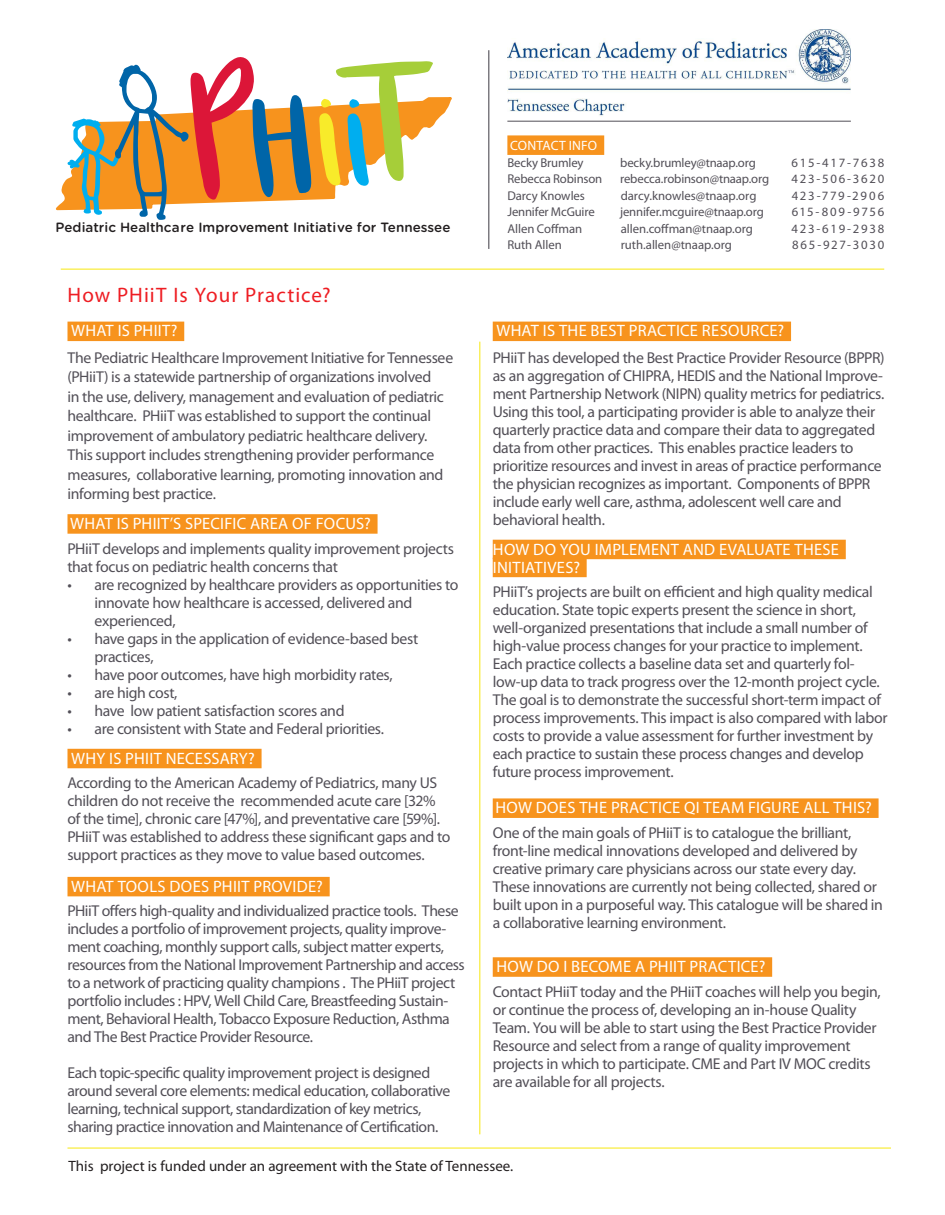
<style>
.page{position:relative;width:945px;height:1215px;background:#fff}
.page>*{position:absolute;margin:0;border:0;box-sizing:border-box;transform-origin:0 0}
.t1{font:21px "Myriad Pro";letter-spacing:.05em;color:#ee1d23}
.t2{font:16.5px "Myriad Pro";letter-spacing:.02em;color:#fff}
.MW_Body_Text{font:15.75px/18px "Myriad Pro";letter-spacing:-.025em;color:#524f57}
.MW_Sidebar_Text{font:15px "Myriad Pro";color:#231f20}
.t3{font:500 13.5px "Gotham Rounded";color:#231f20}
.t4{font:13.5px "Myriad Pro";letter-spacing:.015em;color:#fff}
.MW_Body_Text-2{font:12.75px "Myriad Pro";letter-spacing:-.005em;color:#524f57}
.MW_Body_Text-3{font:12.75px "Myriad Pro";letter-spacing:.14em;color:#524f57}
.MW_Body_Text-4{font:12.75px "Myriad Pro";letter-spacing:.125em;color:#524f57}
.MW_Body_Text-5{font:12.75px "Myriad Pro";letter-spacing:.13em;color:#524f57}
</style>
<div class="page">
<hr style="left:488px;top:50px;width:1px;height:199px;background:#524f57">
<hr style="left:61px;top:269px;width:823px;height:1px;background:#f8eb2a">
<hr style="left:68px;top:1148px;width:823px;height:1px;background:#f8eb2a">
<div style="left:68px;top:322px;width:116px;height:19px;background:#f7931d"></div>
<div style="left:68px;top:514px;width:310px;height:20px;background:#f7931d"></div>
<div style="left:68px;top:749px;width:194px;height:19px;background:#f7931d"></div>
<div style="left:68px;top:877px;width:262px;height:19px;background:#f7931d"></div>
<div style="left:493px;top:322px;width:298px;height:19px;background:#f7931d"></div>
<div style="left:493px;top:540px;width:353px;height:19px;background:#f7931d"></div>
<div style="left:493px;top:558px;width:94px;height:19px;background:#f7931d"></div>
<div style="left:493px;top:798px;width:386px;height:20px;background:#f7931d"></div>
<div style="left:493px;top:957px;width:279px;height:20px;background:#f7931d"></div>
<hr style="left:479px;top:342px;width:1px;height:792px;background:#f8eb2a">
<img style="left:507px;top:29px;width:344px;height:88px">
<div style="left:507px;top:135px;width:97px;height:20px;background:#f7931d"></div>
<hr style="left:507px;top:121px;width:344px;height:1px;background:#524f57">
<svg style="left:57px;top:57px;width:394px;height:163px"></svg>
<p class="t3" style="left:56px;top:217px;width:396px">Pediatric Healthcare Improvement Initiative for Tennessee</p>
<p class="t1" style="left:68px;top:284px;width:265px">How PHiiT Is Your Practice?</p>
<p class="t2" style="left:71px;top:322px;width:108px">WHAT IS PHIIT?</p>
<p class="MW_Body_Text" style="left:68px;top:348px;width:387px;line-height:19.5px">The Pediatric Healthcare Improvement Initiative for Tennessee (PHiiT) is a statewide partnership of organizations involved<br>in the use, delivery, management and evaluation of pediatric healthcare. PHiiT was established to support the continual improvement of ambulatory pediatric healthcare delivery.<br>This support includes strengthening provider performance measures, collaborative learning, promoting innovation and informing best practice.</p>
<p class="t2" style="left:70px;top:515px;width:302px">WHAT IS PHIIT’S SPECIFIC AREA OF FOCUS?</p>
<p class="MW_Body_Text" style="left:68px;top:540px;width:388px">PHiiT develops and implements quality improvement projects that focus on pediatric health concerns that</p>
<p class="MW_Body_Text" style="left:94px;top:576px;width:365px;text-indent:-27px">• are recognized by healthcare providers as opportunities to innovate how healthcare is accessed, delivered and experienced,</p>
<p class="MW_Body_Text" style="left:94px;top:630px;width:325px;text-indent:-27px">• have gaps in the application of evidence-based best practices,</p>
<p class="MW_Body_Text" style="left:68px;top:666px;width:327px">• have poor outcomes, have high morbidity rates,</p>
<p class="MW_Body_Text" style="left:68px;top:684px;width:112px">• are high cost,</p>
<p class="MW_Body_Text" style="left:68px;top:702px;width:279px">• have low patient satisfaction scores and</p>
<p class="MW_Body_Text" style="left:68px;top:720px;width:318px">• are consistent with State and Federal priorities.</p>
<p class="t2" style="left:71px;top:749px;width:185px">WHY IS PHIIT NECESSARY?</p>
<p class="MW_Body_Text" style="left:68px;top:774px;width:385px">According to the American Academy of Pediatrics, many US children do not receive the recommended acute care [32% of the time], chronic care [47%], and preventative care [59%].<br>PHiiT was established to address these significant gaps and to support practices as they move to value based outcomes.</p>
<p class="t2" style="left:71px;top:877px;width:253px">WHAT TOOLS DOES PHIIT PROVIDE?</p>
<p class="MW_Body_Text" style="left:67px;top:903px;width:399px">PHiiT offers high-quality and individualized practice tools. These includes a portfolio of improvement projects, quality improve&shy;ment coaching, monthly support calls, subject matter experts, resources from the National Improvement Partnership and access to a network of practicing quality champions . The PHiiT project portfolio includes : HPV, Well Child Care, Breastfeeding Sustain&shy;ment, Behavioral Health, Tobacco Exposure Reduction, Asthma and The Best Practice Provider Resource.</p>
<p class="MW_Body_Text" style="left:67px;top:1065px;width:384px">Each topic-specific quality improvement project is designed around several core elements: medical education, collaborative learning, technical support, standardization of key metrics, sharing practice innovation and Maintenance of Certification.</p>
<p class="t4" style="left:510px;top:138px;width:88px">CONTACT INFO</p>
<p class="MW_Body_Text-2" style="left:507px;top:156px;width:78px">Becky Brumley</p>
<p class="MW_Body_Text-2" style="left:620px;top:156px;width:137px">becky.brumley@tnaap.org</p>
<p class="MW_Body_Text-3" style="left:791px;top:156px;width:94px">615-417-7638</p>
<p class="MW_Body_Text-2" style="left:507px;top:172px;width:96px">Rebecca Robinson</p>
<p class="MW_Body_Text-2" style="left:620px;top:172px;width:151px">rebecca.robinson@tnaap.org</p>
<p class="MW_Body_Text-3" style="left:791px;top:172px;width:94px">423-506-3620</p>
<p class="MW_Body_Text-2" style="left:507px;top:189px;width:79px">Darcy Knowles</p>
<p class="MW_Body_Text-2" style="left:621px;top:189px;width:137px">darcy.knowles@tnaap.org</p>
<p class="MW_Body_Text-3" style="left:792px;top:189px;width:94px">423-779-2906</p>
<p class="MW_Body_Text-2" style="left:507px;top:205px;width:89px">Jennifer McGuire</p>
<p class="MW_Body_Text-2" style="left:620px;top:205px;width:145px">jennifer.mcguire@tnaap.org</p>
<p class="MW_Body_Text-4" style="left:792px;top:205px;width:94px">615-809-9756</p>
<p class="MW_Body_Text-2" style="left:507px;top:222px;width:76px">Allen Coffman</p>
<p class="MW_Body_Text-2" style="left:621px;top:222px;width:134px">allen.coffman@tnaap.org</p>
<p class="MW_Body_Text-3" style="left:791px;top:222px;width:94px">423-619-2938</p>
<p class="MW_Body_Text-2" style="left:507px;top:238px;width:56px">Ruth Allen</p>
<p class="MW_Body_Text-2" style="left:621px;top:238px;width:113px">ruth.allen@tnaap.org</p>
<p class="MW_Body_Text-5" style="left:792px;top:238px;width:94px">865-927-3030</p>
<p class="t2" style="left:496px;top:322px;width:289px">WHAT IS THE BEST PRACTICE RESOURCE?</p>
<p class="MW_Body_Text" style="left:493px;top:349px;width:393px">PHiiT has developed the Best Practice Provider Resource (BPPR) as an aggregation of CHIPRA, HEDIS and the National Improve&shy;ment Partnership Network (NIPN) quality metrics for pediatrics.<br>Using this tool, a participating provider is able to analyze their quarterly practice data and compare their data to aggregated data from other practices. This enables practice leaders to prioritize resources and invest in areas of practice performance the physician recognizes as important. Components of BPPR include early well care, asthma, adolescent well care and behavioral health.</p>
<p class="t2" style="left:493px;top:540px;width:348px">HOW DO YOU IMPLEMENT AND EVALUATE THESE</p>
<p class="t2" style="left:493px;top:558px;width:89px">INITIATIVES?</p>
<p class="MW_Body_Text" style="left:493px;top:583px;width:396px">PHiiT’s projects are built on efficient and high quality medical education. State topic experts present the science in short, well-organized presentations that include a small number of high-value process changes for your practice to implement.<br>Each practice collects a baseline data set and quarterly fol&shy;low-up data to track progress over the 12-month project cycle.<br>The goal is to demonstrate the successful short-term impact of process improvements. This impact is also compared with labor costs to provide a value assessment for further investment by each practice to sustain these process changes and develop future process improvement.</p>
<p class="t2" style="left:495px;top:799px;width:378px">HOW DOES THE PRACTICE QI TEAM FIGURE ALL THIS?</p>
<p class="MW_Body_Text" style="left:493px;top:824px;width:392px">One of the main goals of PHiiT is to catalogue the brilliant, front-line medical innovations developed and delivered by creative primary care physicians across our state every day.<br>These innovations are currently not being collected, shared or built upon in a purposeful way. This catalogue will be shared in a collaborative learning environment.</p>
<p class="t2" style="left:496px;top:958px;width:271px">HOW DO I BECOME A PHIIT PRACTICE?</p>
<p class="MW_Body_Text" style="left:493px;top:983px;width:390px">Contact PHiiT today and the PHiiT coaches will help you begin, or continue the process of, developing an in-house Quality Team. You will be able to start using the Best Practice Provider Resource and select from a range of quality improvement projects in which to participate. CME and Part IV MOC credits are available for all projects.</p>
<p class="MW_Sidebar_Text" style="left:69px;top:1158px;width:446px">This project is funded under an agreement with the State of Tennessee.</p>
</div>
